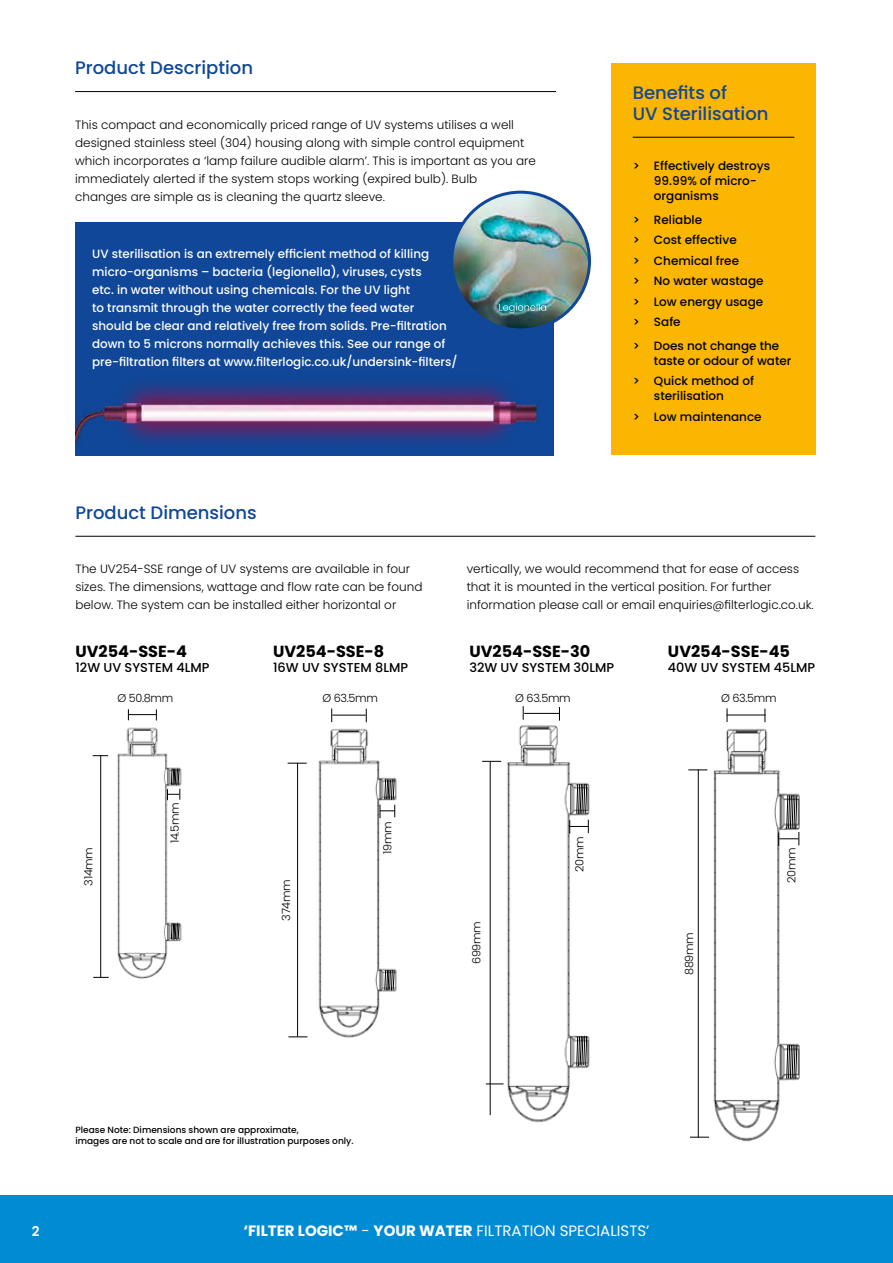
<style>
.page{position:relative;width:893px;height:1263px;background:#fff}
.page>*{position:absolute;margin:0;border:0;box-sizing:border-box;transform-origin:0 0}
.t1{font:500 18px/21px "Poppins";color:#104798}
.t2{font:700 16.05px "Poppins";color:#000}
.t3{font:15px "Poppins";color:#fff}
.t4{font:600 13.5px "Poppins";color:#fff}
.t5{font:500 12.9px "Poppins";color:#000}
.t6{font:300 12px/18px "Poppins";color:#000}
.t7{font:500 12px/18px "Poppins";color:#fff}
.t8{font:500 12px/20.5px "Poppins";color:#000}
.t9{font:300 11.25px "Poppins";letter-spacing:-.025em;color:#000}
.t10{font:500 9px/10.8px "Poppins";color:#000}
.s1{font-weight:700}
</style>
<div class="page">
<div style="left:0;top:1195px;width:893px;height:68px;background:#008bd2"></div>
<div style="left:612px;top:64px;width:204px;height:391px;background:#fab600"></div>
<hr style="left:75px;top:91px;width:481px;height:1px;background:#000">
<hr style="left:633px;top:137px;width:161px;height:1px;background:#000">
<div style="left:75px;top:222px;width:479px;height:234px;background:#104798"></div>
<img style="left:452px;top:192px;width:137px;height:138px;border-radius:69px">
<div style="left:450px;top:191px;width:141px;height:140px;border:3px solid #104798;border-radius:50%"></div>
<svg style="left:499px;top:303px;width:47px;height:10px"></svg>
<img style="left:75px;top:384px;width:466px;height:60px">
<hr style="left:75px;top:536px;width:740px;height:1px;background:#000">
<svg style="left:690px;top:1137px;width:13px;height:1px"></svg>
<img style="left:703px;top:722px;width:97px;height:419px">
<svg style="left:786px;top:1044px;width:11px;height:35px"></svg>
<svg style="left:688px;top:769px;width:19px;height:1px"></svg>
<hr style="left:698px;top:769px;width:1px;height:368px;background:#000">
<hr style="left:727px;top:715px;width:39px;height:1px;background:#000">
<svg style="left:765px;top:709px;width:1px;height:13px"></svg>
<svg style="left:727px;top:708px;width:1px;height:14px"></svg>
<svg style="left:778px;top:795px;width:21px;height:51px"></svg>
<img style="left:117px;top:719px;width:65px;height:260px">
<svg style="left:171px;top:923px;width:8px;height:17px"></svg>
<svg style="left:93px;top:977px;width:16px;height:1px"></svg>
<svg style="left:93px;top:755px;width:15px;height:1px"></svg>
<hr style="left:100px;top:755px;width:1px;height:222px;background:#000">
<svg style="left:128px;top:709px;width:29px;height:11px"></svg>
<svg style="left:167px;top:768px;width:13px;height:32px"></svg>
<svg style="left:288px;top:1036px;width:19px;height:1px"></svg>
<svg style="left:288px;top:763px;width:19px;height:1px"></svg>
<hr style="left:297px;top:763px;width:1px;height:273px;background:#000">
<hr style="left:332px;top:715px;width:34px;height:1px;background:#000">
<img style="left:307px;top:718px;width:90px;height:320px">
<svg style="left:380px;top:779px;width:15px;height:39px"></svg>
<svg style="left:384px;top:969px;width:11px;height:22px"></svg>
<hr style="left:524px;top:713px;width:35px;height:1px;background:#000">
<svg style="left:559px;top:707px;width:1px;height:13px"></svg>
<svg style="left:523px;top:706px;width:1px;height:14px"></svg>
<hr style="left:490px;top:762px;width:1px;height:353px;background:#000">
<svg style="left:482px;top:761px;width:16px;height:1px"></svg>
<img style="left:498px;top:720px;width:92px;height:403px">
<svg style="left:576px;top:783px;width:11px;height:31px"></svg>
<svg style="left:576px;top:1035px;width:11px;height:31px"></svg>
<h1 class="t1" style="left:75px;top:57px;width:179px">Product Description</h1>
<p class="t6" style="left:75px;top:115px;width:462px">This compact and economically priced range of UV systems utilises a well designed stainless steel (304) housing along with simple control equipment which incorporates a ‘lamp failure audible alarm’. This is important as you are immediately alerted if the system stops working (expired bulb). Bulb<br>changes are simple as is cleaning the quartz sleeve.</p>
<p class="t7" style="left:92px;top:245px;width:367px">UV sterilisation is an extremely efficient method of killing micro-organisms – bacteria (legionella), viruses, cysts<br>etc. in water without using chemicals. For the UV light<br>to transmit through the water correctly the feed water should be clear and relatively free from solids. Pre-filtration down to 5 microns normally achieves this. See our range of pre-filtration filters at www.filterlogic.co.uk/undersink-filters/</p>
<h1 class="t1" style="left:75px;top:502px;width:183px">Product Dimensions</h1>
<h1 class="t1" style="left:633px;top:82px;width:137px">Benefits of<br>UV Sterilisation</h1>
<p class="t8" style="left:654px;top:159px;width:118px;line-height:15px;text-indent:-21px">&gt; Effectively destroys<br>99.99% of micro&shy;organisms</p>
<p class="t8" style="left:633px;top:209px;width:132px">&gt; Reliable<br>&gt; Cost effective<br>&gt; Chemical free<br>&gt; No water wastage &gt; Low energy usage &gt; Safe</p>
<p class="t8" style="left:654px;top:338px;width:139px;line-height:15px;text-indent:-21px">&gt; Does not change the taste or odour of water</p>
<p class="t8" style="left:654px;top:374px;width:102px;line-height:15px;text-indent:-21px">&gt; Quick method of sterilisation</p>
<p class="t8" style="left:633px;top:406px;width:131px">&gt; Low maintenance</p>
<p class="t6" style="left:75px;top:560px;width:349px">The UV254-SSE range of UV systems are available in four sizes. The dimensions, wattage and flow rate can be found below. The system can be installed either horizontal or</p>
<p class="t6" style="left:467px;top:560px;width:348px">vertically, we would recommend that for ease of access that it is mounted in the vertical position. For further information please call or email enquiries@filterlogic.co.uk.</p>
<h2 class="t2" style="left:668px;top:642px;width:124px">UV254-SSE-45</h2>
<p class="t5" style="left:668px;top:660px;width:149px">40W UV SYSTEM 45LMP</p>
<h2 class="t2" style="left:469px;top:642px;width:122px">UV254-SSE-30</h2>
<p class="t5" style="left:469px;top:660px;width:146px">32W UV SYSTEM 30LMP</p>
<p class="t9" style="left:515px;top:691px;width:57px">Ø 63.5mm</p>
<h2 class="t2" style="left:75px;top:642px;width:113px">UV254-SSE-4</h2>
<p class="t5" style="left:75px;top:660px;width:136px">12W UV SYSTEM 4LMP</p>
<h2 class="t2" style="left:273px;top:642px;width:113px">UV254-SSE-8</h2>
<p class="t5" style="left:273px;top:660px;width:137px">16W UV SYSTEM 8LMP</p>
<p class="t9" style="left:322px;top:691px;width:57px">Ø 63.5mm</p>
<p class="t9" style="left:721px;top:691px;width:57px">Ø 63.5mm</p>
<p class="t9" style="left:118px;top:691px;width:57px">Ø 50.8mm</p>
<p class="t9" style="left:82px;top:886px;width:40px;rotate:-90deg">314mm</p>
<p class="t9" style="left:168px;top:843px;width:42px;rotate:-90deg">14.5mm</p>
<p class="t9" style="left:280px;top:920px;width:43px;rotate:-90deg">374mm</p>
<p class="t9" style="left:381px;top:853px;width:34px;rotate:-90deg">19mm</p>
<p class="t9" style="left:470px;top:964px;width:45px;rotate:-90deg">699mm</p>
<p class="t9" style="left:573px;top:872px;width:37px;rotate:-90deg">20mm</p>
<p class="t9" style="left:683px;top:975px;width:44px;rotate:-90deg">889mm</p>
<p class="t10" style="left:75px;top:1125px;width:280px">Please Note: Dimensions shown are approximate,<br>images are not to scale and are for illustration purposes only.</p>
<p class="t4" style="left:32px;top:1223px;width:9px">2</p>
<p class="t3" style="left:243px;top:1222px;width:408px"><span class="s1">‘FILTER LOGIC™</span> - <span class="s1">YOUR WATER</span> FILTRATION SPECIALISTS’</p>
<p class="t9" style="left:785px;top:883px;width:37px;rotate:-90deg">20mm</p>
</div>
